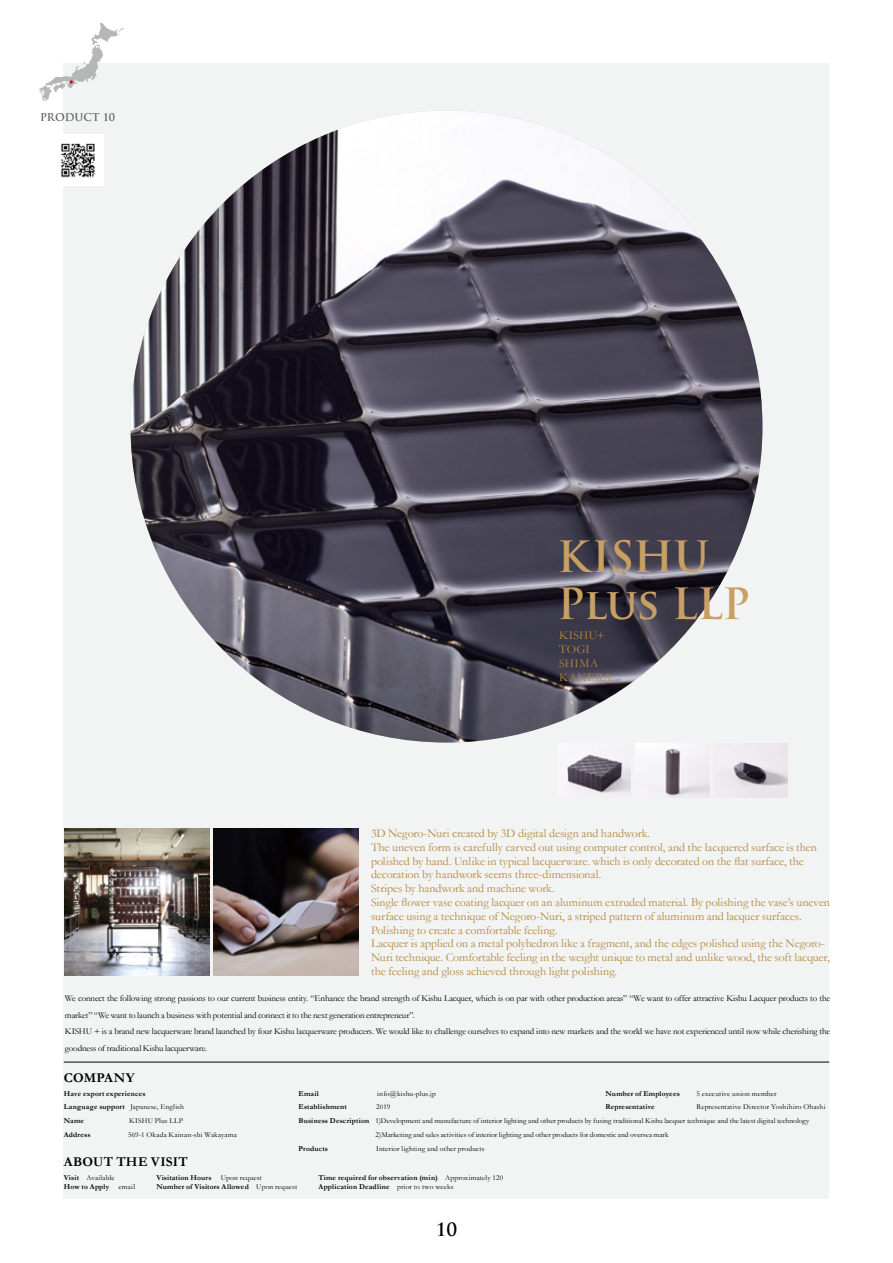
<style>
.page{position:relative;width:893px;height:1263px;background:#fff}
.page>*{position:absolute;margin:0;border:0;box-sizing:border-box;transform-origin:0 0}
.t1{font:700 42px/46.5px "Trajan Pro";letter-spacing:-.01em;color:#c9a063}
.t2{font:700 18px "Trajan Pro";color:#000}
.t3{font:700 13.5px "Garamond";letter-spacing:.02em;color:#000}
.t4{font:12px/13.8px "Garamond";letter-spacing:-.005em;color:#b4883c}
.t5{font:12px/13.8px "Garamond";letter-spacing:.035em;color:#b4883c}
.t6{font:700 10.5px "Trajan Pro";color:#656464}
.t7{font:9px/16.5px "Garamond";letter-spacing:-.02em;color:#000}
.t8{font:7.5px "Garamond";letter-spacing:.015em;color:#000}
.t9{font:700 7.5px/9.6px "Garamond";letter-spacing:.02em;color:#000}
.t10{font:7.5px "Garamond";letter-spacing:.035em;color:#000}
.s1{font-weight:400}
.s2{font-weight:700}
.s3{font-family:"Koz Min Pr 6 N"}
</style>
<div class="page">
<div style="left:64px;top:64px;width:765px;height:1135px;background:#f2f3f3"></div>
<img style="left:131px;top:111px;width:631px;height:631px;border-radius:316px">
<hr style="left:64px;top:1062px;width:765px;height:1px;background:#000">
<img style="left:567px;top:753px;width:64px;height:40px">
<img style="left:635px;top:743px;width:74px;height:54px">
<img style="left:722px;top:743px;width:65px;height:54px">
<img style="left:214px;top:828px;width:144px;height:148px">
<img style="left:65px;top:828px;width:144px;height:148px">
<svg style="left:39px;top:23px;width:85px;height:79px"></svg>
<div style="left:52px;top:134px;width:51px;height:51px;background:#fff"></div>
<img style="left:61px;top:143px;width:34px;height:35px">
<p class="t6" style="left:40px;top:110px;width:77px">PRODUCT 10</p>
<h1 class="t1" style="left:557px;top:534px;width:195px">KISHU<br>Plus LLP</h1>
<p class="t5" style="left:559px;top:628px;width:54px">KISHU+<br>TOGI<br>SHIMA<br>KAKERA</p>
<p class="t4" style="left:371px;top:826px;width:461px">3D Negoro-Nuri created by 3D digital design and handwork.<br>The uneven form is carefully carved out using computer control, and the lacquered surface is then polished by hand. Unlike in typical lacquerware. which is only decorated on the flat surface, the decoration by handwork seems three-dimensional.<br>Stripes by handwork and machine work.<br>Single flower vase coating lacquer on an aluminum extruded material. By polishing the vase’s uneven surface using a technique of Negoro-Nuri, a striped pattern of aluminum and lacquer surfaces.<br>Polishing to create a comfortable feeling.<br>Lacquer is applied on a metal polyhedron like a fragment, and the edges polished using the Negoro-Nuri technique. Comfortable feeling in the weight unique to metal and unlike wood, the soft lacquer, the feeling and gloss achieved through light polishing.</p>
<p class="t7" style="left:65px;top:990px;width:767px">We connect the following strong passions to our current business entity. “Enhance the brand strength of Kishu Lacquer, which is on par with other production areas” “We want to offer attractive Kishu Lacquer products to the market” “We want to launch a business with potential and connect it to the next generation entrepreneur”.<br>KISHU + is a brand new lacquerware brand launched by four Kishu lacquerware producers. We would like to challenge ourselves to expand into new markets and the world we have not experienced until now while cherishing the goodness of traditional Kishu lacquerware.</p>
<p class="t3" style="left:64px;top:1069px;width:72px">COMPANY</p>
<p class="t9" style="left:64px;top:1086px;width:122px;line-height:13.8px">Have export experiences<br>Language support <span class="s1">Japanese, English<br></span>Name</p>
<p class="t10" style="left:129px;top:1116px;width:55px">KISHU Plus LLP</p>
<p class="t9" style="left:64px;top:1130px;width:28px">Address</p>
<p class="t8" style="left:128px;top:1130px;width:110px">569-1 Okada Kainan-shi Wakayama</p>
<p class="t3" style="left:64px;top:1154px;width:125px">ABOUT THE VISIT</p>
<p class="t9" style="left:298px;top:1088px;width:22px">Email</p>
<p class="t8" style="left:377px;top:1089px;width:60px">info@kishu-plus.jp</p>
<p class="t9" style="left:298px;top:1102px;width:50px">Establishment</p>
<p class="t8" style="left:376px;top:1102px;width:16px">2019</p>
<p class="t8" style="left:298px;top:1116px;width:512px"><span class="s2">Business Description</span> 1)Development and manufacture of interior lighting and other products by fusing traditional Kishu lacquer technique and the latest digital technology</p>
<p class="t8" style="left:352px;top:1130px;width:318px"><span class="s3">　　　</span>2)Marketing and sales activities of interior lighting and other products for domestic and oversea mark</p>
<p class="t9" style="left:298px;top:1144px;width:31px">Products</p>
<p class="t8" style="left:376px;top:1144px;width:110px">Interior lighting and other products</p>
<p class="t9" style="left:605px;top:1088px;width:76px">Number of Employees</p>
<p class="t8" style="left:696px;top:1089px;width:82px">5 executive union member</p>
<p class="t9" style="left:605px;top:1102px;width:51px">Representative</p>
<p class="t8" style="left:696px;top:1102px;width:130px">Representative Director Yoshihiro Ohashi</p>
<p class="t9" style="left:64px;top:1172px;width:73px">Visit <span class="s1">Available<br></span>How to Apply <span class="s1">email</span></p>
<p class="t9" style="left:156px;top:1172px;width:142px">Visitation Hours <span class="s1">Upon request<br></span>Number of Visitors Allowed <span class="s1">Upon request</span></p>
<p class="t9" style="left:318px;top:1172px;width:186px">Time required for observation (min) <span class="s1">Approximately 120<br></span>Application Deadline <span class="s1">prior to two weeks</span></p>
<h2 class="t2" style="left:436px;top:1218px;width:23px">10</h2>
</div>
